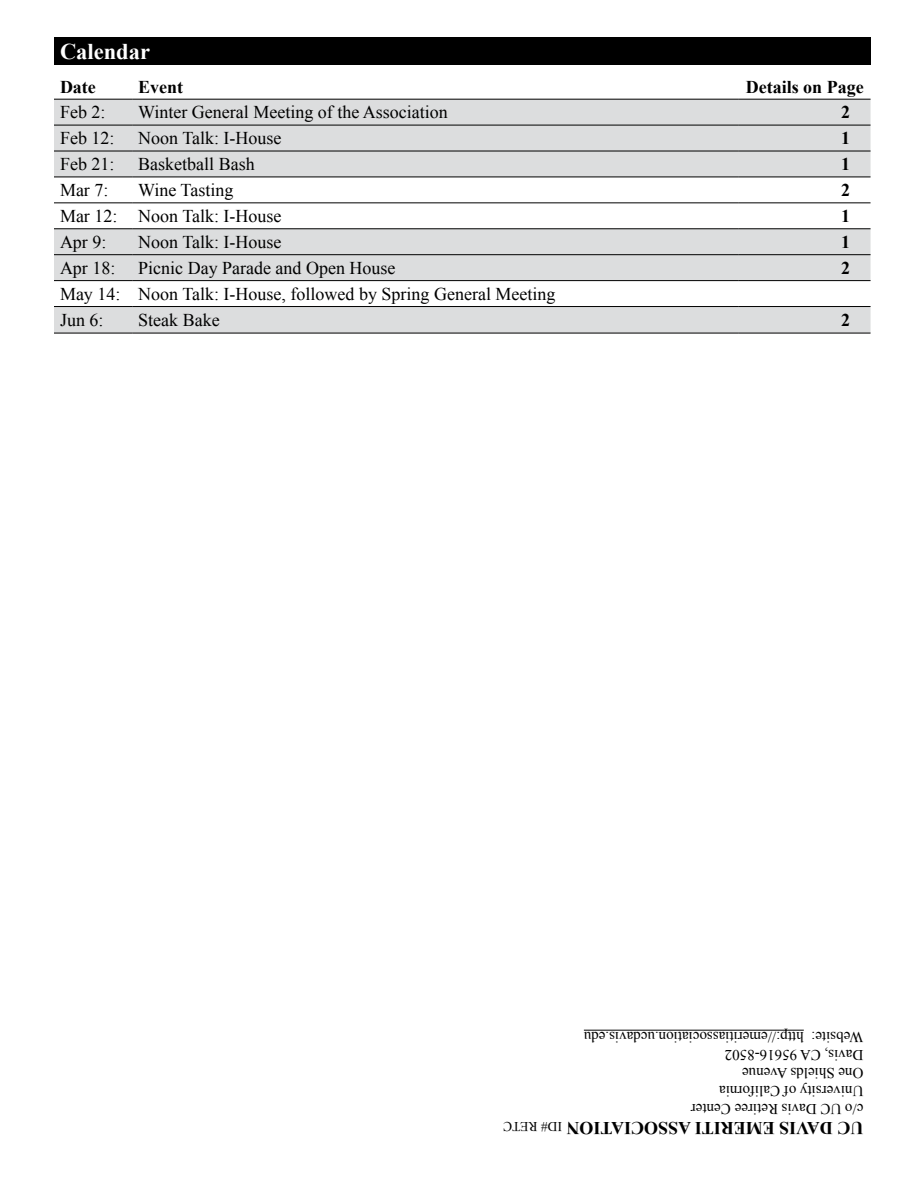
<style>
.page{position:relative;width:918px;height:1188px;background:#fff}
.page>*{position:absolute;margin:0;border:0;box-sizing:border-box;transform-origin:0 0}
.t1{font:700 22.5px "Times New Roman";color:#fff}
.t2{font:18px/26.2px "Times New Roman";color:#000}
.t3{font:700 18px "Times New Roman";color:#000}
.t4{font:15px/18px "Times New Roman";color:#000}
.t5{font:13.5px "Times New Roman";color:#000}
</style>
<div class="page">
<hr style="left:584px;top:1030px;width:220px;height:1px;background:#000">
<div style="left:54px;top:37px;width:817px;height:28px;background:#000"></div>
<svg style="left:54px;top:100px;width:817px;height:233px;fill:#dcddde"></svg>
<hr style="left:54px;top:99px;width:78px;height:1px;background:#000">
<hr style="left:132px;top:99px;width:607px;height:1px;background:#000">
<hr style="left:739px;top:99px;width:132px;height:1px;background:#000">
<hr style="left:54px;top:125px;width:78px;height:1px;background:#000">
<hr style="left:132px;top:125px;width:607px;height:1px;background:#000">
<hr style="left:739px;top:125px;width:132px;height:1px;background:#000">
<hr style="left:54px;top:151px;width:78px;height:1px;background:#000">
<hr style="left:132px;top:151px;width:607px;height:1px;background:#000">
<hr style="left:739px;top:151px;width:132px;height:1px;background:#000">
<hr style="left:54px;top:177px;width:78px;height:1px;background:#000">
<hr style="left:132px;top:177px;width:607px;height:1px;background:#000">
<hr style="left:739px;top:177px;width:132px;height:1px;background:#000">
<hr style="left:54px;top:202px;width:78px;height:1px;background:#000">
<hr style="left:132px;top:202px;width:607px;height:1px;background:#000">
<hr style="left:739px;top:202px;width:132px;height:1px;background:#000">
<hr style="left:54px;top:228px;width:78px;height:1px;background:#000">
<hr style="left:132px;top:228px;width:607px;height:1px;background:#000">
<hr style="left:739px;top:228px;width:132px;height:1px;background:#000">
<hr style="left:54px;top:254px;width:78px;height:1px;background:#000">
<hr style="left:132px;top:254px;width:607px;height:1px;background:#000">
<hr style="left:739px;top:254px;width:132px;height:1px;background:#000">
<hr style="left:54px;top:280px;width:78px;height:1px;background:#000">
<hr style="left:132px;top:280px;width:607px;height:1px;background:#000">
<hr style="left:739px;top:280px;width:132px;height:1px;background:#000">
<hr style="left:54px;top:306px;width:78px;height:1px;background:#000">
<hr style="left:132px;top:306px;width:607px;height:1px;background:#000">
<hr style="left:739px;top:306px;width:132px;height:1px;background:#000">
<hr style="left:54px;top:333px;width:78px;height:1px;background:#000">
<hr style="left:132px;top:333px;width:607px;height:1px;background:#000">
<hr style="left:739px;top:333px;width:132px;height:1px;background:#000">
<p class="t1" style="left:60px;top:36px;width:91px">Calendar</p>
<p class="t3" style="left:60px;top:75px;width:37px">Date</p>
<p class="t3" style="left:138px;top:75px;width:46px">Event</p>
<p class="t3" style="left:746px;top:75px;width:119px">Details on Page</p>
<p class="t2" style="left:60px;top:99px;width:47px">Feb 2:</p>
<p class="t2" style="left:138px;top:99px;width:311px">Winter General Meeting of the Association</p>
<p class="t3" style="left:841px;top:100px;width:9px">2</p>
<p class="t2" style="left:60px;top:125px;width:56px">Feb 12:</p>
<p class="t2" style="left:138px;top:125px;width:145px">Noon Talk: I-House</p>
<p class="t3" style="left:841px;top:126px;width:8px">1</p>
<p class="t2" style="left:60px;top:151px;width:56px">Feb 21:</p>
<p class="t2" style="left:138px;top:151px;width:118px">Basketball Bash</p>
<p class="t3" style="left:841px;top:152px;width:8px">1</p>
<p class="t2" style="left:60px;top:177px;width:50px">Mar 7:</p>
<p class="t2" style="left:138px;top:177px;width:97px">Wine Tasting</p>
<p class="t3" style="left:841px;top:178px;width:9px">2</p>
<p class="t2" style="left:60px;top:203px;width:223px">Mar 12: Noon Talk: I-House</p>
<p class="t3" style="left:841px;top:203px;width:8px">1</p>
<p class="t2" style="left:60px;top:229px;width:48px">Apr 9:</p>
<p class="t2" style="left:138px;top:229px;width:145px">Noon Talk: I-House</p>
<p class="t3" style="left:841px;top:229px;width:8px">1</p>
<p class="t2" style="left:60px;top:254px;width:57px">Apr 18:</p>
<p class="t2" style="left:138px;top:254px;width:259px">Picnic Day Parade and Open House</p>
<p class="t3" style="left:841px;top:255px;width:9px">2</p>
<p class="t2" style="left:60px;top:280px;width:497px">May 14: Noon Talk: I-House, followed by Spring General Meeting<br>Jun 6:</p>
<p class="t2" style="left:138px;top:307px;width:83px">Steak Bake</p>
<p class="t3" style="left:841px;top:307px;width:9px">2</p>
<p class="t4" style="left:804px;top:1046px;width:221px;rotate:-180deg">http://emeritiassociation.ucdavis.edu</p>
<p class="t4" style="left:863px;top:1046px;width:54px;rotate:-180deg">Website:</p>
<p class="t4" style="left:863px;top:1118px;width:174px;rotate:-180deg">c/o UC Davis Retiree Center<br>University of California<br>One Shields Avenue<br>Davis, CA 95616-8502</p>
<p class="t5" style="left:562px;top:1135px;width:60px;rotate:-180deg">ID# RETC</p>
<p class="t3" style="left:863px;top:1140px;width:298px;rotate:-180deg">UC DAVIS EMERITI ASSOCIATION</p>
</div>
